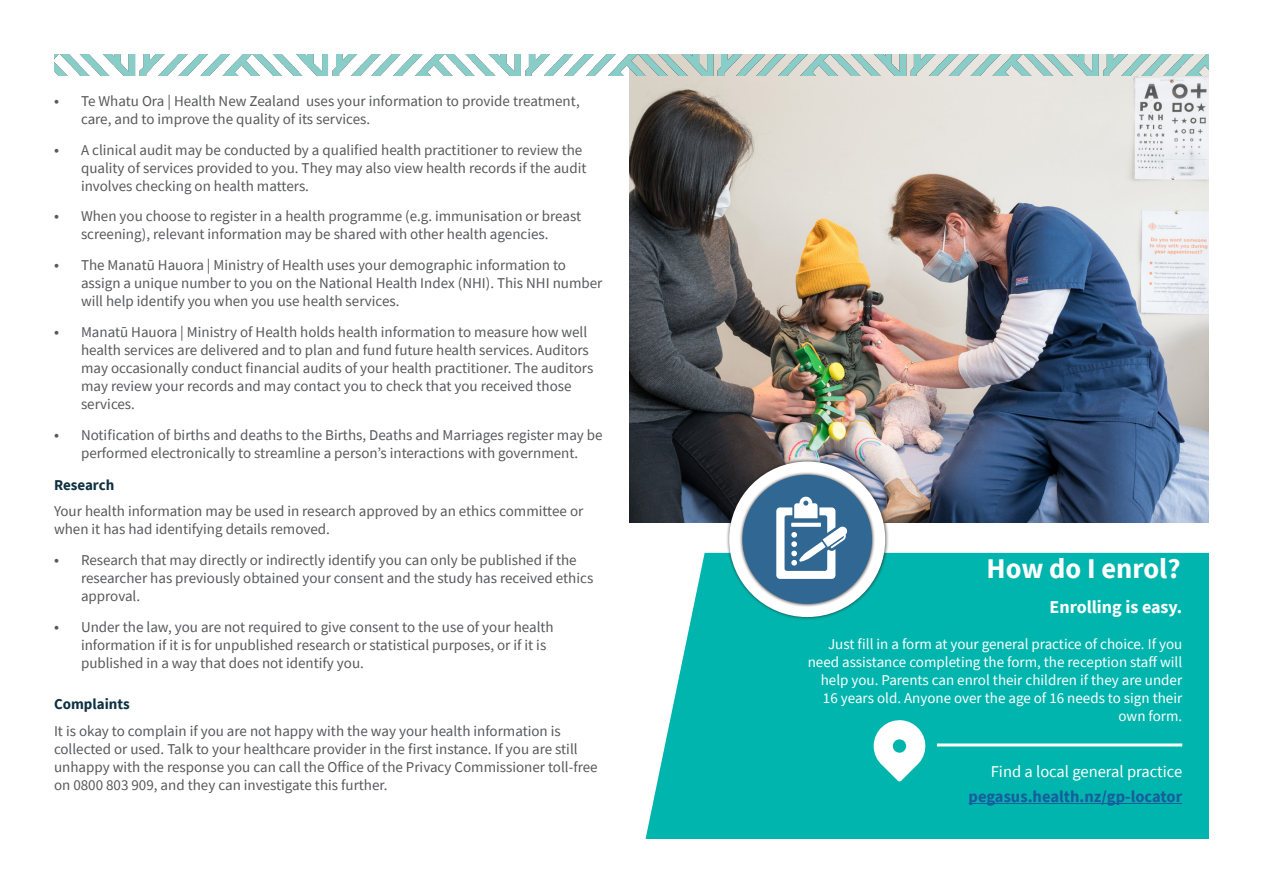
<style>
.page{position:relative;width:1263px;height:893px;background:#fff}
.page>*{position:absolute;margin:0;border:0;box-sizing:border-box;transform-origin:0 0}
.t1{font:700 28.5px "Source Sans Pro";color:#fff}
.Paragraph{font:700 18px "Source Sans Pro";color:#fff}
.Paragraph-2{font:700 16.5px "Source Sans Pro";color:#175d9e}
.Paragraph-3{font:16.5px "Source Sans Pro";color:#fff}
.Paragraph-4{font:15px/18px "Source Sans Pro";color:#57585a}
.Paragraph-5{font:15px/18px "Source Sans Pro";color:#fff;text-align:right}
.t2{font:700 15px "Source Sans Pro";color:#103141}
.s1{font-size:16.5px}
</style>
<div class="page">
<div style="left:645px;top:553px;width:564px;height:286px;background:#00b5ad"></div>
<hr style="left:969px;top:803px;width:213px;height:1px;background:#175d9e">
<hr style="left:937px;top:743px;width:245px;height:3px;background:#fff">
<svg style="left:874px;top:719px;width:52px;height:63px"></svg>
<img style="left:630px;top:76px;width:579px;height:446px">
<div style="left:726px;top:458px;width:163px;height:163px;background:#231f20;opacity:.75"></div>
<div style="left:729px;top:461px;width:156px;height:156px;background:#fff;border-radius:50%"></div>
<div style="left:739px;top:472px;width:136px;height:135px;background:#231f20;opacity:.75"></div>
<div style="left:742px;top:475px;width:130px;height:129px;background:#306793;border-radius:50%"></div>
<svg style="left:776px;top:497px;width:72px;height:82px"></svg>
<img style="left:54px;top:54px;width:1155px;height:22px">
<p class="Paragraph-4" style="left:81px;top:92px;width:500px;text-indent:-27px"><span class="s1">•</span> Te Whatu Ora | Health New Zealand uses your information to provide treatment, care, and to improve the quality of its services.</p>
<p class="Paragraph-4" style="left:81px;top:140px;width:507px;text-indent:-27px"><span class="s1">•</span> A clinical audit may be conducted by a qualified health practitioner to review the quality of services provided to you. They may also view health records if the audit involves checking on health matters.</p>
<p class="Paragraph-4" style="left:54px;top:207px;width:529px;text-align:center"><span class="s1">•</span> When you choose to register in a health programme (e.g. immunisation or breast screening), relevant information may be shared with other health agencies.</p>
<p class="Paragraph-4" style="left:81px;top:256px;width:523px;text-indent:-27px"><span class="s1">•</span> The Manatū Hauora | Ministry of Health uses your demographic information to assign a unique number to you on the National Health Index (NHI). This NHI number will help identify you when you use health services.</p>
<p class="Paragraph-4" style="left:81px;top:323px;width:514px;text-indent:-27px"><span class="s1">•</span> Manatū Hauora | Ministry of Health holds health information to measure how well health services are delivered and to plan and fund future health services. Auditors may occasionally conduct financial audits of your health practitioner. The auditors may review your records and may contact you to check that you received those services.</p>
<p class="Paragraph-4" style="left:54px;top:425px;width:550px;text-align:center"><span class="s1">•</span> Notification of births and deaths to the Births, Deaths and Marriages register may be performed electronically to streamline a person’s interactions with government.</p>
<p class="t2" style="left:54px;top:474px;width:62px">Research</p>
<p class="Paragraph-4" style="left:54px;top:502px;width:531px">Your health information may be used in research approved by an ethics committee or when it has had identifying details removed.</p>
<p class="Paragraph-4" style="left:81px;top:551px;width:514px;text-indent:-27px"><span class="s1">•</span> Research that may directly or indirectly identify you can only be published if the researcher has previously obtained your consent and the study has received ethics approval.</p>
<p class="Paragraph-4" style="left:81px;top:618px;width:474px;text-indent:-27px"><span class="s1">•</span> Under the law, you are not required to give consent to the use of your health information if it is for unpublished research or statistical purposes, or if it is published in a way that does not identify you.</p>
<p class="t2" style="left:54px;top:694px;width:77px">Complaints</p>
<p class="Paragraph-4" style="left:54px;top:722px;width:545px">It is okay to complain if you are not happy with the way your health information is collected or used. Talk to your healthcare provider in the first instance. If you are still unhappy with the response you can call the Office of the Privacy Commissioner toll-free on 0800 803 909, and they can investigate this further.</p>
<p class="t1" style="left:986px;top:549px;width:196px">How do I enrol?</p>
<p class="Paragraph" style="left:1049px;top:595px;width:134px">Enrolling is easy.</p>
<p class="Paragraph-5" style="left:808px;top:635px;width:376px">Just fill in a form at your general practice of choice. If you need assistance completing the form, the reception staff will help you. Parents can enrol their children if they are under 16 years old. Anyone over the age of 16 needs to sign their own form.</p>
<p class="Paragraph-3" style="left:991px;top:761px;width:193px">Find a local general practice</p>
<p class="Paragraph-2" style="left:969px;top:786px;width:215px">pegasus.health.nz/gp-locator</p>
</div>
